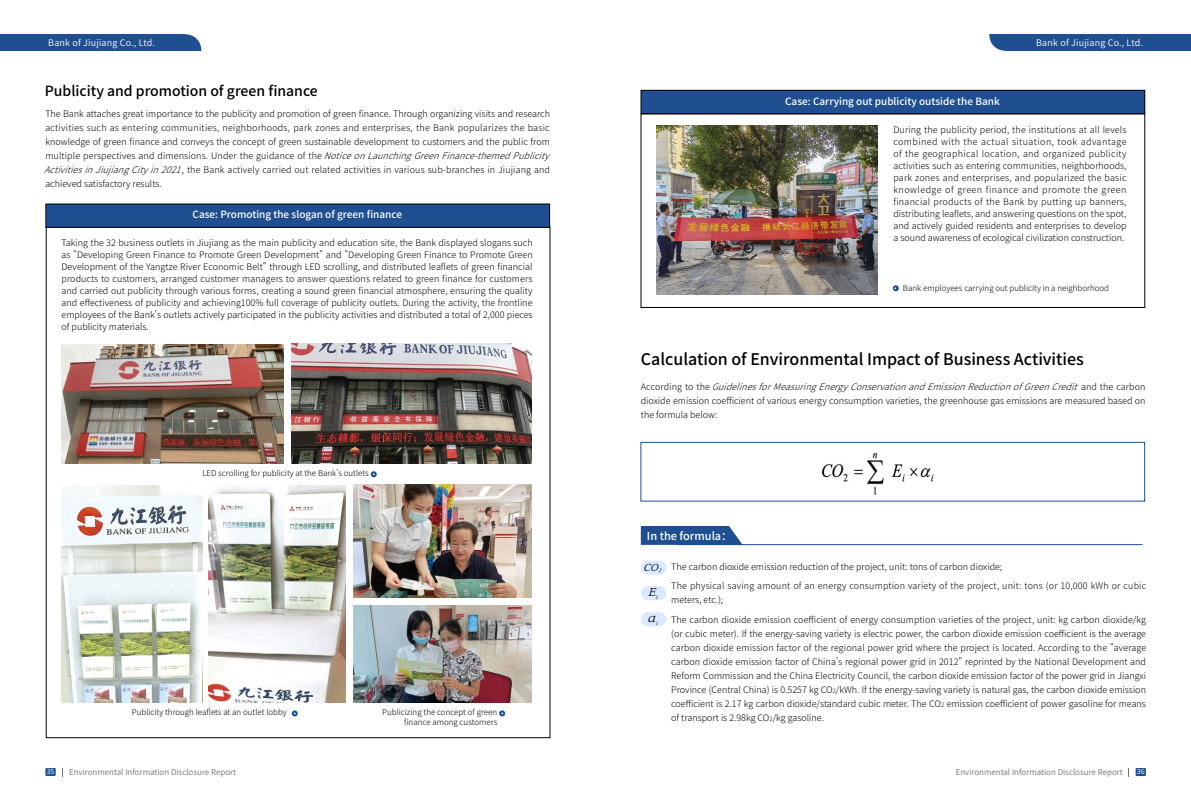
<style>
.page{position:relative;width:1191px;height:808px;background:#fff}
.page>*{position:absolute;margin:0;border:0;box-sizing:border-box;transform-origin:0 0}
.t1{font:500 16px "Source Han Sans CN";color:#000}
.t2{font:italic 16px "ST Kaiti SC";color:#000}
.t3{font:500 14px "Source Han Sans CN";color:#000}
.t4{font:italic 12px "SIL Kai Reg Jian";color:#000}
.t5{font:500 11px "Source Han Sans CN";color:#fff}
.t6{font:italic 10.7px "SIL Kai Reg Jian";color:#000}
.t7{font:500 10px "Source Han Sans CN";color:#fff}
.t8{font:300 9px/12px "Source Han Sans CN";letter-spacing:.005em;color:#000;text-align:justify}
.t9{font:9px "Source Han Sans CN";letter-spacing:.02em;color:#fff}
.t10{font:300 8px/10px "Source Han Sans CN";color:#000;text-align:right}
.t11{font:8px "Source Han Sans CN";color:#727171}
.t12{font:7px "Source Han Sans CN";color:#fff}
.t13{font:italic 6px "SIL Kai Reg Jian";color:#000}
.s1{font-style:italic}
.s2{font-size:6px}
</style>
<div class="page">
<svg style="left:46px;top:227px;width:504px;height:511px"></svg>
<div style="left:1135px;top:768px;width:10px;height:8px;background:#1f4f91"></div>
<div style="left:45px;top:768px;width:11px;height:8px;background:#1f4f91"></div>
<svg style="left:640px;top:114px;width:505px;height:194px"></svg>
<div style="left:46px;top:204px;width:503px;height:23px;background:#1f4f91"></div>
<div style="left:641px;top:90px;width:503px;height:24px;background:#1f4f91"></div>
<div style="left:641px;top:90px;width:503px;height:24px;border:1px solid #000"></div>
<svg style="left:371px;top:471px;width:6px;height:6px"></svg>
<svg style="left:292px;top:710px;width:6px;height:6px"></svg>
<svg style="left:499px;top:710px;width:6px;height:6px"></svg>
<img style="left:61px;top:344px;width:222px;height:119px">
<img style="left:291px;top:343px;width:240px;height:120px">
<img style="left:61px;top:485px;width:141px;height:217px">
<img style="left:209px;top:485px;width:137px;height:217px">
<img style="left:353px;top:485px;width:178px;height:113px">
<img style="left:353px;top:605px;width:178px;height:97px">
<svg style="left:892px;top:285px;width:6px;height:6px"></svg>
<img style="left:656px;top:125px;width:222px;height:170px">
<svg style="left:640px;top:442px;width:505px;height:60px"></svg>
<div style="left:641px;top:561px;width:25px;height:14px;background:#d9e9ff;border-radius:7px"></div>
<div style="left:641px;top:586px;width:25px;height:14px;background:#d9e9ff;border-radius:7px"></div>
<div style="left:641px;top:612px;width:25px;height:14px;background:#d9e9ff;border-radius:7px"></div>
<svg style="left:641px;top:526px;width:101px;height:19px"></svg>
<hr style="left:677px;top:544px;width:465px;height:1px;background:#1f4f91">
<img style="left:822px;top:453px;width:113px;height:43px">
<div style="left:0;top:34px;width:202px;height:17px;background:#1f4f91"></div>
<div style="left:989px;top:34px;width:202px;height:17px;background:#1f4f91"></div>
<p class="t9" style="left:48px;top:37px;width:108px">Bank of Jiujiang Co., Ltd.</p>
<p class="t9" style="left:1036px;top:37px;width:108px">Bank of Jiujiang Co., Ltd.</p>
<h2 class="t3" style="left:45px;top:83px;width:274px">Publicity and promotion of green finance</h2>
<p class="t8" style="left:44px;top:106px;width:515px;line-height:14px;text-align:left">The Bank attaches great importance to the publicity and promotion of green finance. Through organizing visits and research activities such as entering communities, neighborhoods, park zones and enterprises, the Bank popularizes the basic knowledge of green finance and conveys the concept of green sustainable development to customers and the public from multiple perspectives and dimensions. Under the guidance of the <span class="s1">NoticeonLaunchingGreenFinance-themedPublicity ActivitiesinJiujiangCityin2021</span>, the Bank actively carried out related activities in various sub-branches in Jiujiang and achieved satisfactory results.</p>
<p class="t7" style="left:192px;top:209px;width:211px">Case: Promoting the slogan of green finance</p>
<p class="t8" style="left:62px;top:237px;width:473px">Taking the 32 business outlets in Jiujiang as the main publicity and education site, the Bank displayed slogans such as "Developing Green Finance to Promote Green Development" and "Developing Green Finance to Promote Green Development of the Yangtze River Economic Belt" through LED scrolling, and distributed leaflets of green financial products to customers, arranged customer managers to answer questions related to green finance for customers and carried out publicity through various forms, creating a sound green financial atmosphere, ensuring the quality and effectiveness of publicity and achieving100% full coverage of publicity outlets. During the activity, the frontline employees of the Bank's outlets actively participated in the publicity activities and distributed a total of 2,000 pieces of publicity materials.</p>
<p class="t10" style="left:202px;top:468px;width:168px">LED scrolling for publicity at the Bank's outlets</p>
<p class="t10" style="left:132px;top:707px;width:156px">Publicity through leaflets at an outlet lobby</p>
<p class="t10" style="left:382px;top:707px;width:116px">Publicizing the concept of green finance among customers</p>
<p class="t7" style="left:785px;top:95px;width:216px">Case: Carrying out publicity outside the Bank</p>
<p class="t8" style="left:893px;top:124px;width:235px">During the publicity period, the institutions at all levels combined with the actual situation, took advantage of the geographical location, and organized publicity activities such as entering communities, neighborhoods, park zones and enterprises, and popularized the basic knowledge of green finance and promote the green financial products of the Bank by putting up banners, distributing leaflets, and answering questions on the spot, and actively guided residents and enterprises to develop a sound awareness of ecological civilization construction.</p>
<p class="t10" style="left:903px;top:283px;width:208px">Bank employees carrying out publicity in a neighborhood</p>
<h1 class="t1" style="left:641px;top:351px;width:444px">Calculation of Environmental Impact of Business Activities</h1>
<p class="t8" style="left:641px;top:379px;width:506px;line-height:14px">A c c o r d i n g t o t h e <span class="s1">GuidelinesforMeasuringEnergyConservationandEmissionReductionofGreenCredit</span>a n d t h e c a r b o n dioxide emission coefficient of various energy consumption varieties, the greenhouse gas emissions are measured based on the formula below:</p>
<p class="t5" style="left:647px;top:530px;width:87px">In the formula：</p>
<p class="t6" style="left:643px;top:560px;width:21px">CO<sub>2</sub></p>
<h3 class="t4" style="left:648px;top:584px;width:13px">E<sub>i</sub></h3>
<h1 class="t2" style="left:647px;top:608px;width:15px">a</h1>
<p class="t13" style="left:656px;top:619px;width:5px">i</p>
<p class="t8" style="left:671px;top:557px;width:476px;line-height:19.7px">The carbon dioxide emission reduction of the project, unit: tons of carbon dioxide;<br>The physical saving amount of an energy consumption variety of the project, unit: tons (or 10,000 kWh or cubic</p>
<p class="t8" style="left:671px;top:590px;width:476px;line-height:19.7px">meters, etc.);<br>The carbon dioxide emission coefficient of energy consumption varieties of the project, unit: kg carbon dioxide/kg</p>
<p class="t8" style="left:671px;top:627px;width:476px;line-height:14px">(or cubic meter). If the energy-saving variety is electric power, the carbon dioxide emission coefficient is the average carbon dioxide emission factor of the regional power grid where the project is located. According to the "average carbon dioxide emission factor of China's regional power grid in 2012" reprinted by the National Development and Reform Commission and the China Electricity Council, the carbon dioxide emission factor of the power grid in Jiangxi Province (Central China) is 0.5257 kg CO<span class="s2">2</span>/kWh. If the energy-saving variety is natural gas, the carbon dioxide emission coefficient is 2.17 kg carbon dioxide/standard cubic meter. The CO<span class="s2">2</span> emission coefficient of power gasoline for means of transport is 2.98kg CO<span class="s2">2</span>/kg gasoline.</p>
<p class="t11" style="left:69px;top:767px;width:168px">Environmental Information Disclosure Report</p>
<p class="t11" style="left:955px;top:767px;width:168px">Environmental Information Disclosure Report</p>
<p class="t12" style="left:47px;top:768px;width:9px">35</p>
<p class="t12" style="left:1136px;top:768px;width:9px">36</p>
</div>
